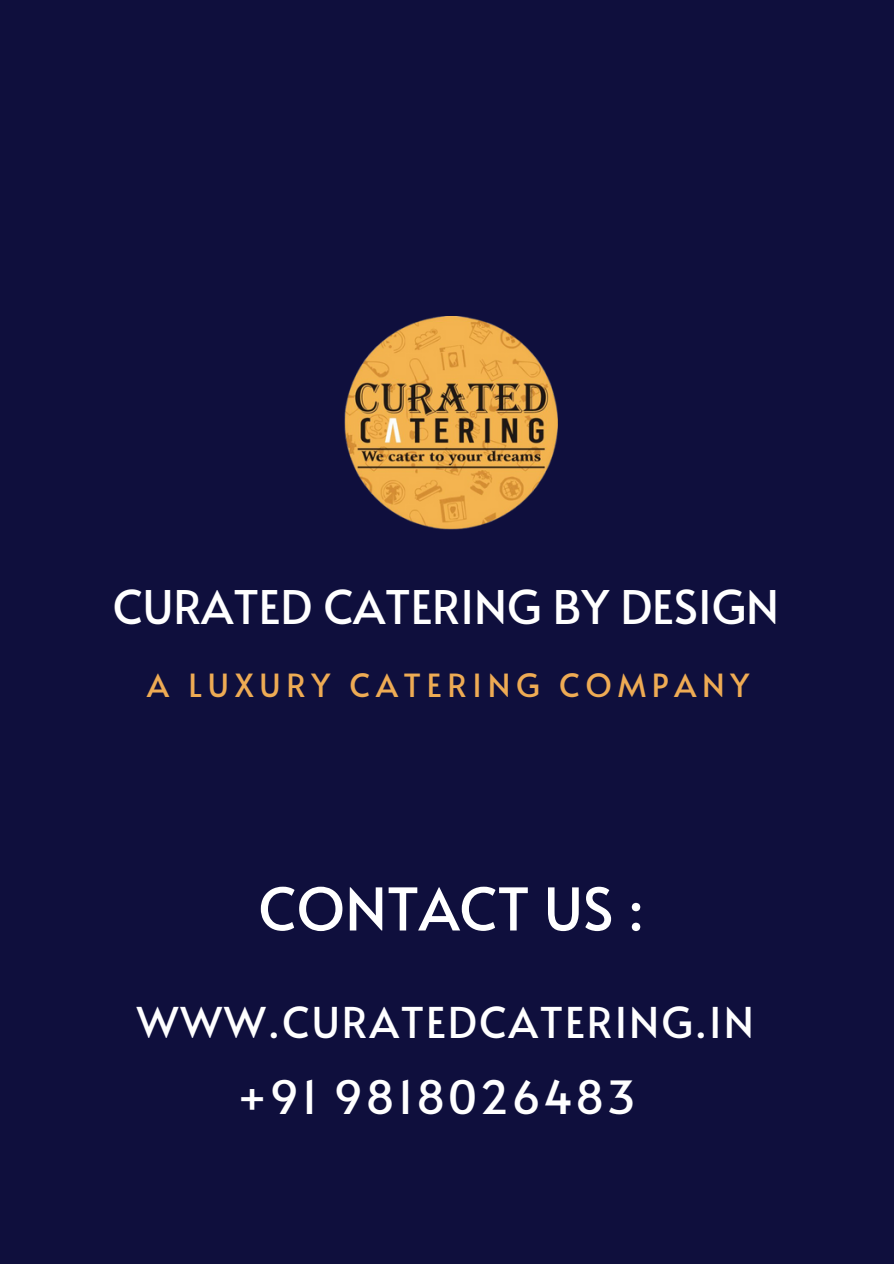
<style>
.page{position:relative;width:894px;height:1264px;background:#fff}
.page>*{position:absolute;margin:0;border:0;box-sizing:border-box;transform-origin:0 0}
.t1{font:58.65px "Alata";color:#fff}
.t2{font:46.2px "Alata";color:#fff}
.t3{font:45.75px "Alata";letter-spacing:.05em;color:#fff}
.t4{font:42.3px "Alata";letter-spacing:.05em;color:#fff}
.t5{font:31.8px "Alata";letter-spacing:.18em;color:#eeab54}
</style>
<div class="page">
<div style="left:0;top:0;width:893px;height:1263px;background:#0f0f3d"></div>
<img style="left:344px;top:317px;width:213px;height:212px">
<p class="t2" style="left:113px;top:573px;width:667px">CURATED CATERING BY DESIGN</p>
<h1 class="t5" style="left:147px;top:661px;width:603px">A LUXURY CATERING COMPANY</h1>
<h2 class="t1" style="left:258px;top:866px;width:387px">CONTACT US :</h2>
<h2 class="t4" style="left:137px;top:991px;width:618px">WWW.CURATEDCATERING.IN</h2>
<h2 class="t3" style="left:237px;top:1063px;width:400px">+91 9818026483</h2>
</div>
